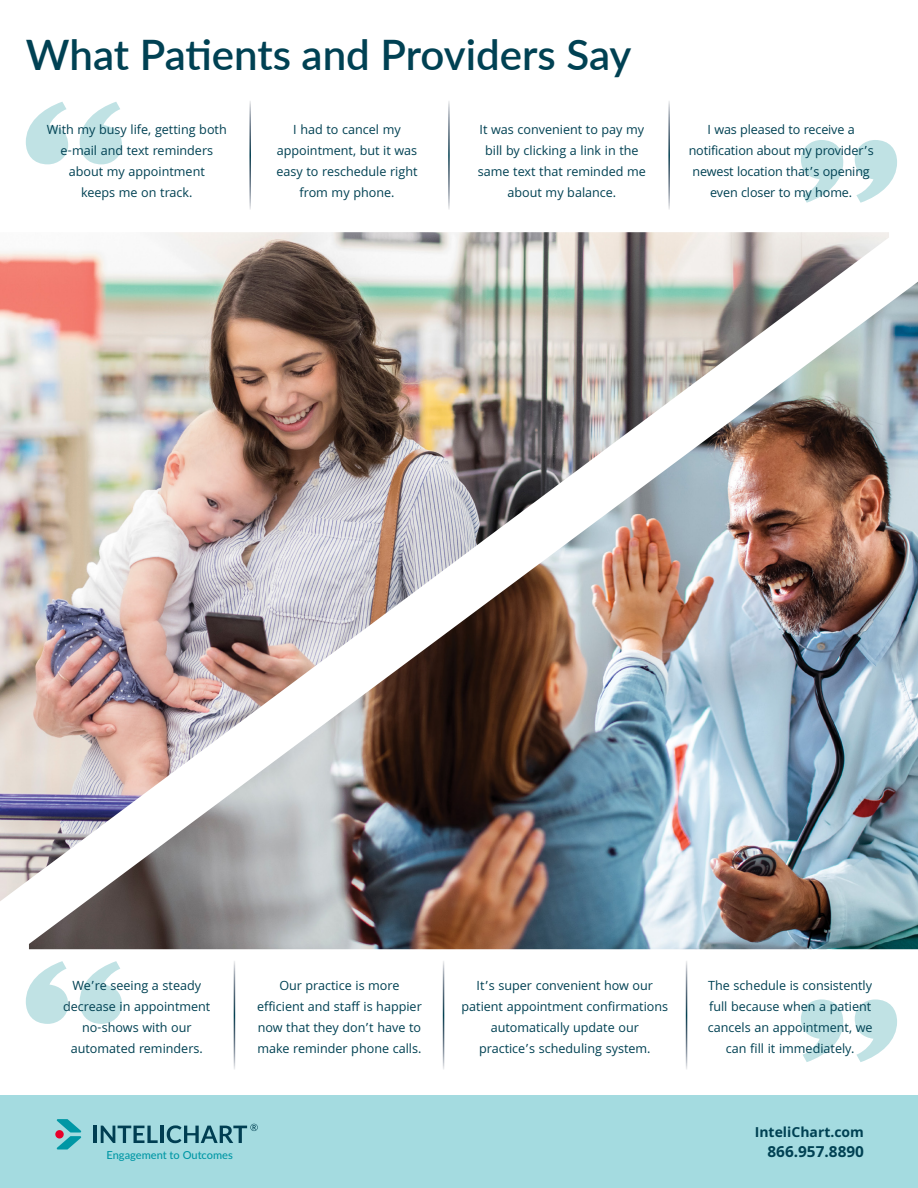
<style>
.page{position:relative;width:918px;height:1188px;background:#fff}
.page>*{position:absolute;margin:0;border:0;box-sizing:border-box;transform-origin:0 0}
.t1{font:600 42px "Lato";letter-spacing:-.005em;color:#004153}
.t2{font:700 16.5px "Khula";color:#004153}
.t3{font:700 15px "Khula";color:#004153}
.t4{font:13.5px/21px "Khula";color:#004153;text-align:center}
.t5{font:500 11.1px "Lato";color:#0097a5}
</style>
<div class="page">
<div style="left:0;top:1095px;width:918px;height:93px;background:#a4dbe0"></div>
<svg style="left:26px;top:102px;width:96px;height:62px"></svg>
<svg style="left:26px;top:961px;width:96px;height:63px"></svg>
<svg style="left:801px;top:140px;width:96px;height:63px"></svg>
<svg style="left:801px;top:999px;width:96px;height:63px"></svg>
<hr style="left:93px;top:1126px;width:4px;height:17px;background:#003e52">
<svg style="left:101px;top:1126px;width:57px;height:17px"></svg>
<hr style="left:160px;top:1126px;width:4px;height:17px;background:#003e52">
<svg style="left:56px;top:1119px;width:26px;height:31px"></svg>
<div style="left:55px;top:1130px;width:9px;height:9px;background:#e8002a;border-radius:50%"></div>
<img style="left:29px;top:282px;width:889px;height:667px">
<img style="left:0;top:232px;width:889px;height:669px">
<svg style="left:167px;top:1124px;width:91px;height:19px"></svg>
<h1 class="t1" style="left:26px;top:24px;width:607px">What Patients and Providers Say</h1>
<p class="t4" style="left:47px;top:119px;width:181px">With my busy life, getting both e-mail and text reminders about my appointment<br>keeps me on track.</p>
<p class="t4" style="left:276px;top:119px;width:143px">I had to cancel my appointment, but it was easy to reschedule right from my phone.</p>
<p class="t4" style="left:689px;top:119px;width:187px">I was pleased to receive a notification about my provider’s newest location that’s opening even closer to my home.</p>
<p class="t4" style="left:478px;top:119px;width:169px">It was convenient to pay my bill by clicking a link in the same text that reminded me about my balance.</p>
<p class="t4" style="left:63px;top:974px;width:149px">We’re seeing a steady decrease in appointment no-shows with our automated reminders.</p>
<p class="t4" style="left:257px;top:974px;width:166px">Our practice is more efficient and staff is happier now that they don’t have to make reminder phone calls.</p>
<p class="t4" style="left:462px;top:974px;width:208px">It’s super convenient how our patient appointment confirmations automatically update our practice’s scheduling system.</p>
<p class="t5" style="left:107px;top:1147px;width:128px">Engagement to Outcomes</p>
<p class="t4" style="left:708px;top:975px;width:166px">The schedule is consistently full because when a patient cancels an appointment, we can fill it immediately.</p>
<p class="t3" style="left:755px;top:1123px;width:111px">InteliChart.com</p>
<p class="t2" style="left:767px;top:1141px;width:98px">866.957.8890</p>
</div>
